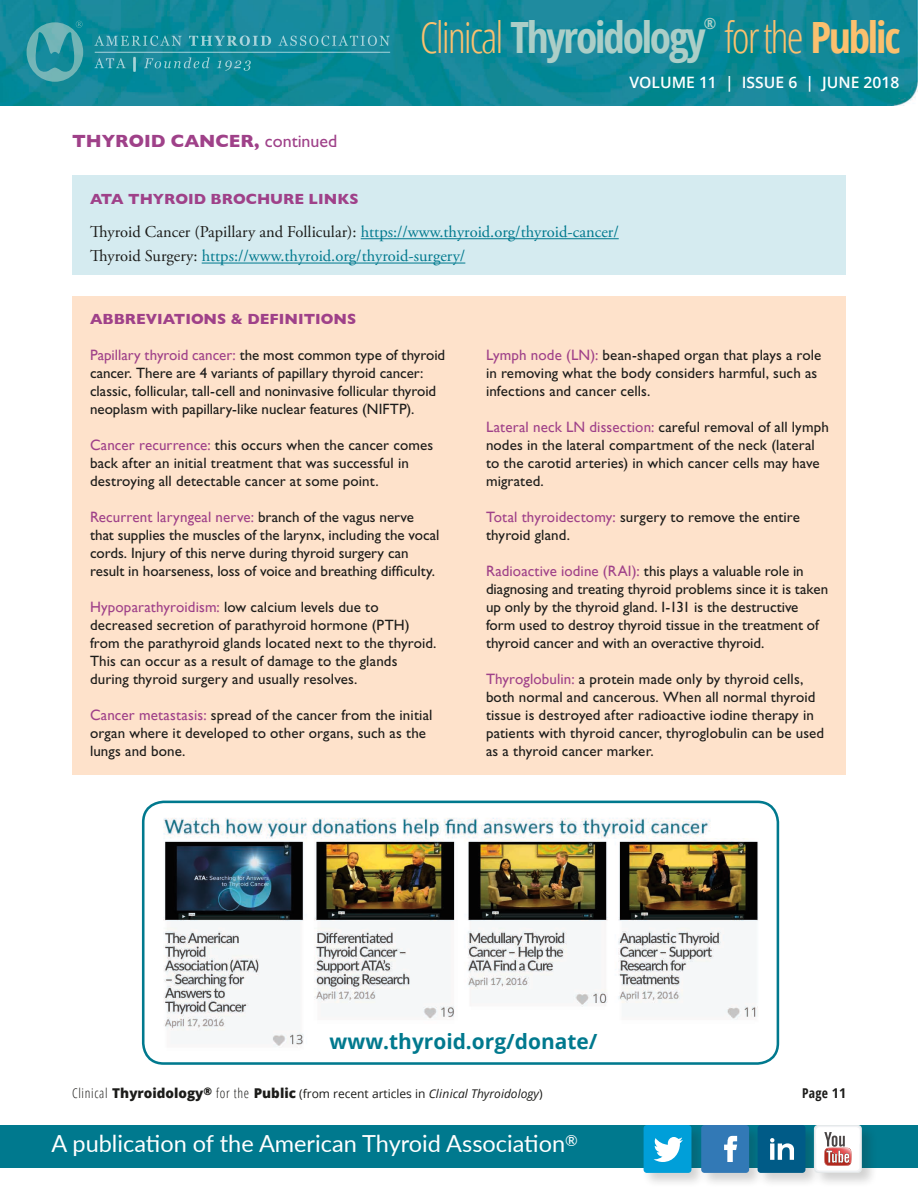
<style>
.page{position:relative;width:918px;height:1188px;background:#fff}
.page>*{position:absolute;margin:0;border:0;box-sizing:border-box;transform-origin:0 0}
.t1{font:300 condensed 43.05px "Open Sans";letter-spacing:-.05em;color:#fbc06e}
.t2{font:23.55px "Lato";color:#fff}
.t3{font:700 20.85px "Open Sans";color:#00798e}
.Topic_Header{font:700 18px "Gill Sans";color:#9f4189}
.body_links{font:16.5px "Adobe Garamond Pro";color:#00798e}
.t4{font:600 15.75px "Open Sans";color:#fff}
.t5{font:700 condensed 15.3px "Open Sans";color:#accec7}
.abbreviations_body{font:15px/18px "Gill Sans Std";letter-spacing:.005em;color:#1c1c1a}
.abbreviations_head{font:700 15px "Gill Sans";color:#9f4189}
.question_links{font:700 15px "Gill Sans";color:#9f4189}
.t6{font:700 condensed 13.5px "Open Sans";color:#1c1c1a}
.t7{font:12px "Open Sans";color:#1c1c1a}
.s1{font-weight:700;color:#accec7}
.s2{font-weight:700}
.s3{font-family:"Gill Sans Std";font-weight:400}
.s4{color:#1c1c1a}
.s5{font-family:"Gill Sans";color:#9f4189}
.s6{font-weight:300;font-stretch:condensed;font-size:13.5px}
.s7{font-weight:800;font-size:13.5px}
.s8{font-style:italic}
.s9{font-style:inherit}
</style>
<div class="page">
<img style="left:0;top:0;width:918px;height:106px">
<hr style="left:95px;top:52px;width:295px;height:1px;background:#fff">
<svg style="left:94px;top:36px;width:88px;height:10px"></svg>
<svg style="left:189px;top:36px;width:82px;height:10px"></svg>
<svg style="left:278px;top:36px;width:112px;height:10px"></svg>
<svg style="left:94px;top:58px;width:32px;height:10px"></svg>
<hr style="left:133px;top:57px;width:3px;height:15px;background:#fff">
<svg style="left:144px;top:57px;width:66px;height:11px"></svg>
<svg style="left:217px;top:60px;width:34px;height:11px"></svg>
<svg style="left:27px;top:21px;width:56px;height:61px"></svg>
<div style="left:0;top:1125px;width:918px;height:42px;background:#00798e"></div>
<div style="left:642px;top:1123px;width:235px;height:65px;background:#1c1c1a;opacity:.2"></div>
<div style="left:758px;top:1125px;width:47px;height:48px;background:#005b87;border-radius:3px"></div>
<svg style="left:770px;top:1138px;width:24px;height:22px"></svg>
<div style="left:644px;top:1125px;width:47px;height:48px;background:#009fd9;border-radius:3px"></div>
<svg style="left:654px;top:1137px;width:29px;height:25px"></svg>
<div style="left:701px;top:1125px;width:48px;height:48px;background:#3279b6;border-radius:3px"></div>
<svg style="left:724px;top:1136px;width:14px;height:26px"></svg>
<svg style="left:814px;top:1125px;width:48px;height:48px"></svg>
<svg style="left:815px;top:1126px;width:46px;height:46px"></svg>
<div style="left:72px;top:176px;width:774px;height:99px;background:#d5ebf0"></div>
<hr style="left:361px;top:238px;width:258px;height:1px;background:#00798e">
<hr style="left:202px;top:263px;width:263px;height:1px;background:#00798e">
<div style="left:72px;top:296px;width:774px;height:479px;background:#fee2cb"></div>
<img style="left:143px;top:811px;width:635px;height:253px">
<div style="left:142px;top:801px;width:637px;height:264px;border:3px solid #00798e;border-radius:20px"></div>
<p class="t5" style="left:704px;top:13px;width:14px">®</p>
<h1 class="t1" style="left:420px;top:8px;width:482px">Clinical <span class="s1">Thyroidology</span> for the <span class="s2">Public</span></h1>
<p class="Topic_Header" style="left:72px;top:127px;width:267px">THYROID CANCER, <span class="s3">continued</span></p>
<p class="t4" style="left:630px;top:72px;width:271px">VOLUME 11 | ISSUE 6 | JUNE 2018</p>
<p class="question_links" style="left:90px;top:187px;width:270px">ATA THYROID BROCHURE LINKS</p>
<p class="body_links" style="left:90px;top:222px;width:530px"><span class="s4">Thyroid Cancer (Papillary and Follicular):</span> https://www.thyroid.org/thyroid-cancer/</p>
<p class="body_links" style="left:90px;top:246px;width:377px"><span class="s4">Thyroid Surgery:</span> https://www.thyroid.org/thyroid-surgery/</p>
<p class="abbreviations_head" style="left:90px;top:307px;width:268px">ABBREVIATIONS &amp; DEFINITIONS</p>
<p class="abbreviations_body" style="left:90px;top:346px;width:357px"><span class="s5">Papillary thyroid cancer:</span> the most common type of thyroid cancer. There are 4 variants of papillary thyroid cancer: classic, follicular, tall-cell and noninvasive follicular thyroid neoplasm with papillary-like nuclear features (NIFTP).</p>
<p class="abbreviations_body" style="left:90px;top:436px;width:345px"><span class="s5">Cancer recurrence:</span> this occurs when the cancer comes back after an initial treatment that was successful in destroying all detectable cancer at some point.</p>
<p class="abbreviations_body" style="left:90px;top:508px;width:351px"><span class="s5">Recurrent laryngeal nerve:</span> branch of the vagus nerve that supplies the muscles of the larynx, including the vocal cords. Injury of this nerve during thyroid surgery can result in hoarseness, loss of voice and breathing difficulty.</p>
<p class="abbreviations_body" style="left:90px;top:598px;width:348px"><span class="s5">Hypoparathyroidism:</span> low calcium levels due to decreased secretion of parathyroid hormone (PTH) from the parathyroid glands located next to the thyroid.<br>This can occur as a result of damage to the glands during thyroid surgery and usually resolves.</p>
<p class="abbreviations_body" style="left:90px;top:706px;width:344px"><span class="s5">Cancer metastasis:</span> spread of the cancer from the initial organ where it developed to other organs, such as the lungs and bone.</p>
<p class="abbreviations_body" style="left:486px;top:346px;width:337px"><span class="s5">Lymph node (LN):</span> bean-shaped organ that plays a role in removing what the body considers harmful, such as infections and cancer cells.</p>
<p class="abbreviations_body" style="left:486px;top:418px;width:344px"><span class="s5">Lateral neck LN dissection:</span> careful removal of all lymph nodes in the lateral compartment of the neck (lateral to the carotid arteries) in which cancer cells may have migrated.</p>
<p class="abbreviations_body" style="left:486px;top:508px;width:316px"><span class="s5">Total thyroidectomy:</span> surgery to remove the entire thyroid gland.</p>
<p class="abbreviations_body" style="left:486px;top:562px;width:344px"><span class="s5">Radioactive iodine (RAI):</span> this plays a valuable role in diagnosing and treating thyroid problems since it is taken up only by the thyroid gland. I-131 is the destructive form used to destroy thyroid tissue in the treatment of thyroid cancer and with an overactive thyroid.</p>
<p class="abbreviations_body" style="left:486px;top:670px;width:340px"><span class="s5">Thyroglobulin:</span> a protein made only by thyroid cells, both normal and cancerous. When all normal thyroid tissue is destroyed after radioactive iodine therapy in patients with thyroid cancer, thyroglobulin can be used as a thyroid cancer marker.</p>
<p class="t3" style="left:330px;top:1027px;width:269px">www.thyroid.org/donate/</p>
<p class="t7" style="left:72px;top:1086px;width:472px"><span class="s6">Clinical</span> <span class="s7">Thyroidology</span><sup>®</sup> <span class="s6">for the</span> <span class="s7">Public</span> (from recent articles in <span class="s8">Clinical Thyroidology</span>)</p>
<p class="t6" style="left:802px;top:1084px;width:45px">Page <span class="s9">11</span></p>
<h2 class="t2" style="left:51px;top:1127px;width:528px">A publication of the American Thyroid Association<sup>®</sup></h2>
</div>
